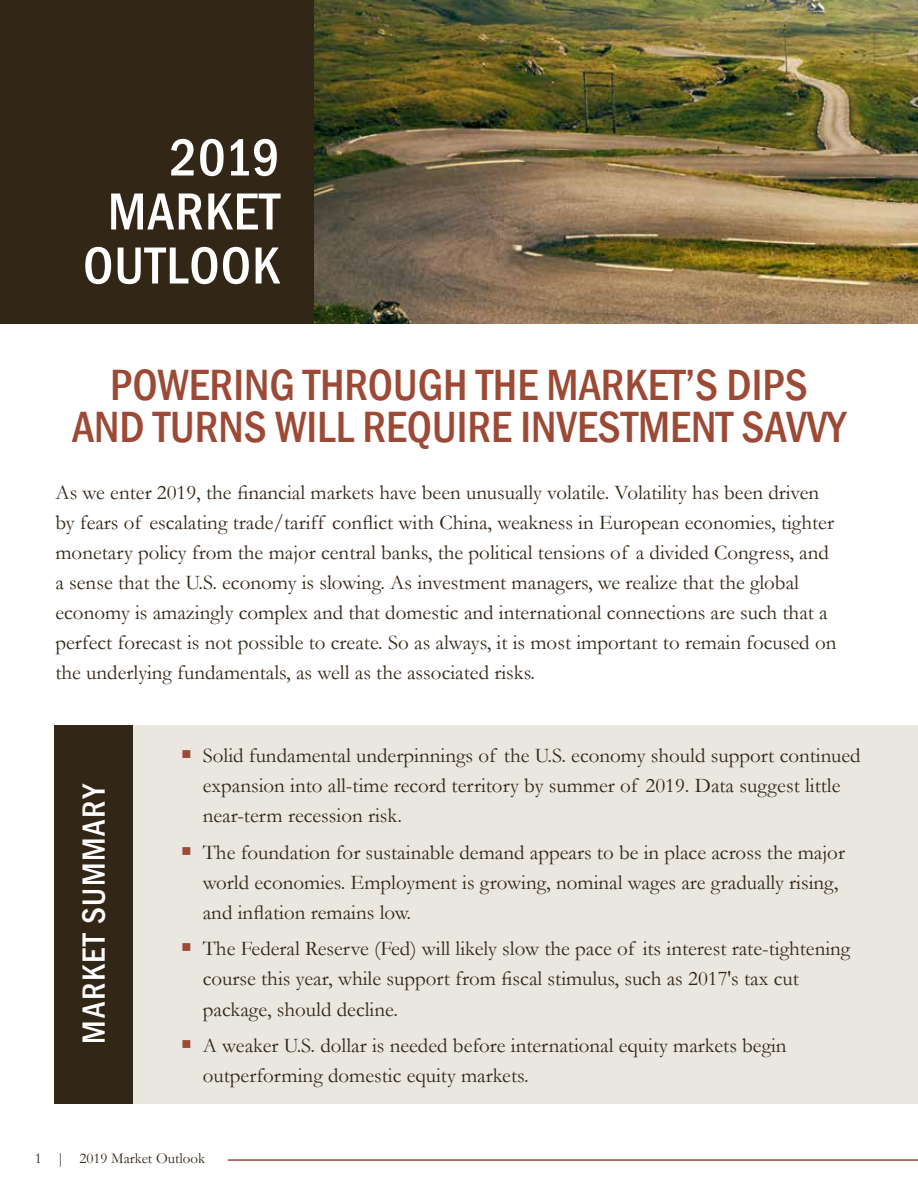
<style>
.page{position:relative;width:918px;height:1188px;background:#fff}
.page>*{position:absolute;margin:0;border:0;box-sizing:border-box;transform-origin:0 0}
.t1{font:500 condensed 54px/54px "Franklin Gothic";letter-spacing:.02em;color:#fff;text-align:right}
.t2{font:500 condensed 45px/42px "Franklin Gothic";color:#9c4a36;text-align:center}
.t3{font:500 condensed 33px "Franklin Gothic";letter-spacing:.05em;color:#fff}
.t4{font:21px/30px "Garamond";color:#322617}
.t5{font:15px "Garamond";color:#322617}
.s1{color:#9c4a36}
</style>
<div class="page">
<div style="left:118px;top:725px;width:800px;height:379px;background:#e9e7e0"></div>
<div style="left:0;top:0;width:340px;height:324px;background:#322617"></div>
<div style="left:54px;top:725px;width:78px;height:379px;background:#322617"></div>
<hr style="left:228px;top:1159px;width:690px;height:2px;background:#9c4a36">
<img style="left:314px;top:0;width:604px;height:324px">
<h1 class="t1" style="left:83px;top:130px;width:198px">2019<br>MARKET<br>OUTLOOK</h1>
<h2 class="t2" style="left:72px;top:363px;width:775px">POWERING THROUGH THE MARKET’S DIPS<br>AND TURNS WILL REQUIRE INVESTMENT SAVVY</h2>
<p class="t4" style="left:55px;top:477px;width:782px">As we enter 2019, the financial markets have been unusually volatile. Volatility has been driven by fears of escalating trade/tariff conflict with China, weakness in European economies, tighter monetary policy from the major central banks, the political tensions of a divided Congress, and a sense that the U.S. economy is slowing. As investment managers, we realize that the global economy is amazingly complex and that domestic and international connections are such that a perfect forecast is not possible to create. So as always, it is most important to remain focused on the underlying fundamentals, as well as the associated risks.</p>
<h3 class="t3" style="left:72px;top:1044px;width:262px;rotate:-90deg">MARKET SUMMARY</h3>
<p class="t4" style="left:203px;top:740px;width:659px;text-indent:-21px"><span class="s1">■</span> Solid fundamental underpinnings of the U.S. economy should support continued expansion into all-time record territory by summer of 2019. Data suggest little near-term recession risk.</p>
<p class="t4" style="left:203px;top:837px;width:644px;text-indent:-21px"><span class="s1">■</span> The foundation for sustainable demand appears to be in place across the major world economies. Employment is growing, nominal wages are gradually rising, and inflation remains low.</p>
<p class="t4" style="left:203px;top:933px;width:649px;text-indent:-21px"><span class="s1">■</span> The Federal Reserve (Fed) will likely slow the pace of its interest rate-tightening course this year, while support from fiscal stimulus, such as 2017's tax cut package, should decline.</p>
<p class="t4" style="left:203px;top:1030px;width:585px;text-indent:-21px"><span class="s1">■</span> A weaker U.S. dollar is needed before international equity markets begin outperforming domestic equity markets.</p>
<p class="t5" style="left:35px;top:1149px;width:172px">1 | 2019 Market Outlook</p>
</div>
